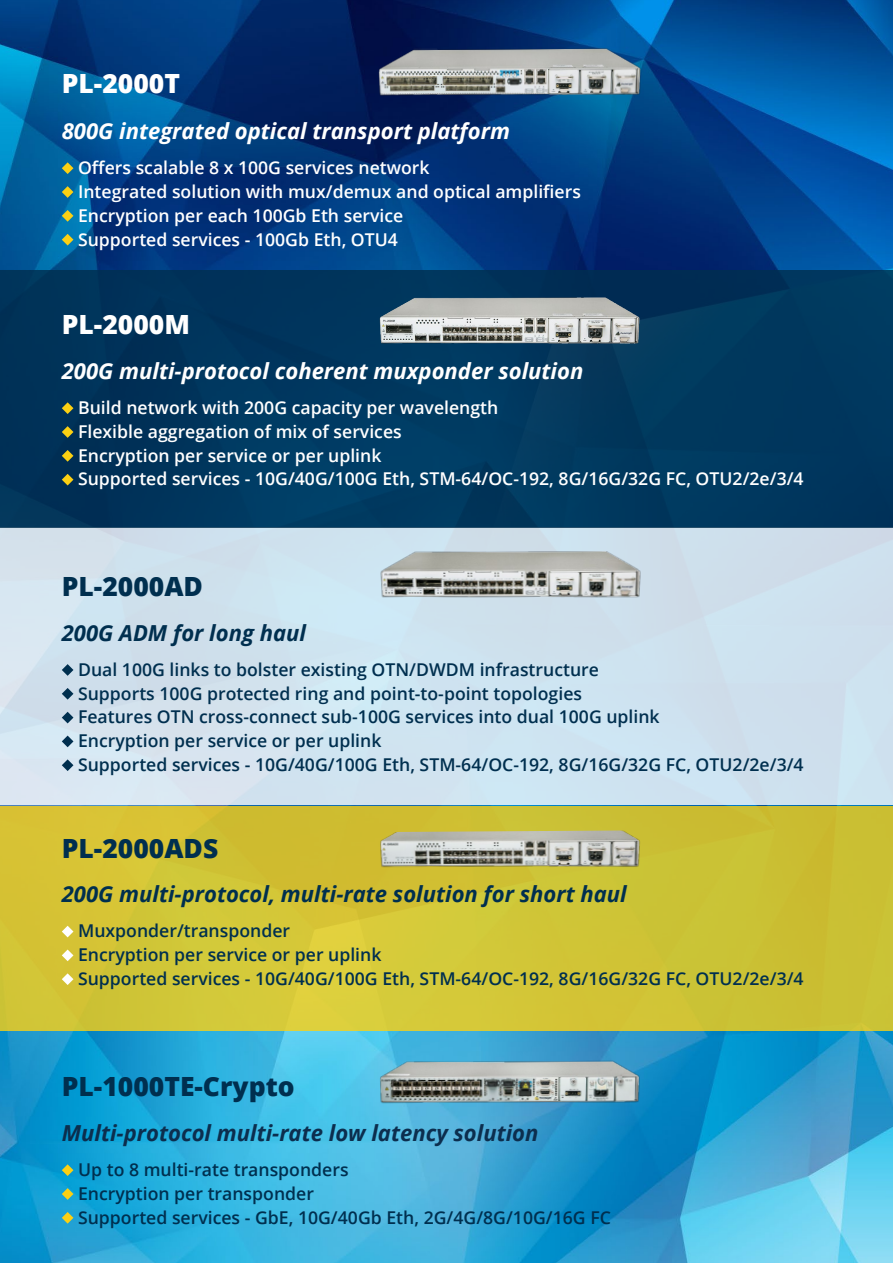
<style>
.page{position:relative;width:893px;height:1263px;background:#fff}
.page>*{position:absolute;margin:0;border:0;box-sizing:border-box;transform-origin:0 0}
.t1{font:800 26.4px "Open Sans";color:#002f4f}
.t2{font:800 26.4px "Open Sans";color:#fff}
.t3{font:italic 700 22.05px "Open Sans";color:#fff}
.t4{font:italic 700 22.05px "Open Sans";color:#002f4f}
.t5{font:italic 700 22.05px "Open Sans";color:#0c2e4e}
.t6{font:600 17.7px/23.9px "Open Sans";color:#002f4f}
.t7{font:600 17.7px/23.9px "Open Sans";color:#fff}
</style>
<div class="page">
<img style="left:0;top:0;width:893px;height:1263px">
<div style="left:0;top:527px;width:893px;height:278px;background:#cee2ef"></div>
<div style="left:0;top:270px;width:893px;height:257px;background:#00375d"></div>
<img style="left:379px;top:292px;width:265px;height:55px">
<svg style="left:62px;top:402px;width:11px;height:12px"></svg>
<svg style="left:62px;top:426px;width:11px;height:12px"></svg>
<svg style="left:62px;top:450px;width:11px;height:12px"></svg>
<svg style="left:62px;top:474px;width:11px;height:11px"></svg>
<img style="left:376px;top:47px;width:267px;height:52px">
<svg style="left:62px;top:162px;width:11px;height:12px"></svg>
<svg style="left:62px;top:186px;width:11px;height:12px"></svg>
<svg style="left:62px;top:210px;width:11px;height:12px"></svg>
<svg style="left:62px;top:234px;width:11px;height:11px"></svg>
<img style="left:377px;top:1057px;width:266px;height:50px">
<svg style="left:62px;top:1164px;width:11px;height:12px"></svg>
<svg style="left:62px;top:1188px;width:11px;height:12px"></svg>
<svg style="left:62px;top:1212px;width:11px;height:12px"></svg>
<div style="left:0;top:806px;width:893px;height:224px;background:#d0c335"></div>
<img style="left:380px;top:551px;width:261px;height:47px">
<svg style="left:62px;top:664px;width:11px;height:12px"></svg>
<svg style="left:62px;top:688px;width:11px;height:12px"></svg>
<svg style="left:62px;top:712px;width:11px;height:11px"></svg>
<svg style="left:62px;top:735px;width:11px;height:12px"></svg>
<svg style="left:62px;top:759px;width:11px;height:12px"></svg>
<img style="left:380px;top:830px;width:261px;height:38px">
<svg style="left:62px;top:926px;width:11px;height:11px"></svg>
<svg style="left:62px;top:949px;width:11px;height:12px"></svg>
<svg style="left:62px;top:973px;width:11px;height:12px"></svg>
<h1 class="t2" style="left:62px;top:63px;width:120px">PL-2000T</h1>
<p class="t3" style="left:62px;top:115px;width:450px">800G integrated optical transport platform</p>
<p class="t7" style="left:78px;top:155px;width:504px">Offers scalable x8 100G services network<br>Integrated solution with mux/demux and optical amplifiers Encryption per each 100Gb Eth service<br>Supported services - 100Gb Eth, OTU4</p>
<h1 class="t2" style="left:62px;top:304px;width:130px">PL-2000M</h1>
<p class="t3" style="left:62px;top:355px;width:523px">200G multi-protocol coherent muxponder solution</p>
<p class="t7" style="left:78px;top:395px;width:727px">Build network with 200G capacity per wavelength<br>Flexible aggregation of mix of services<br>Encryption per service or per uplink<br>Supported services - 10G/40G/100G Eth, STM-64/OC-192, G8 /16G/32G FC, OTU2/2e/3/4</p>
<h1 class="t1" style="left:62px;top:567px;width:143px">PL-2000AD</h1>
<p class="t4" style="left:62px;top:617px;width:246px">200G ADM for long haul</p>
<p class="t6" style="left:78px;top:657px;width:727px">Dual 100G links to bolster existing OTN/DWDM infrastructure<br>Supports 100G protected ring and point-to-point topologies<br>Features OTN cross-connect sub-100G services into dual 100G uplink<br>Encryption per service or per uplink<br>Supported services - 10G/40G/100G Eth, STM-64/OC-192, G8 /16G/32G FC, OTU2/2e/3/4</p>
<h1 class="t1" style="left:62px;top:828px;width:158px">PL-2000ADS</h1>
<p class="t4" style="left:62px;top:879px;width:566px">200G multi-protocol, multi-rate solution for short haul</p>
<p class="t6" style="left:78px;top:919px;width:727px">Muxponder/transponder<br>Encryption per service or per uplink<br>Supported services - 10G/40G/100G Eth, STM-64/OC-192, G8 /16G/32G FC, OTU2/2e/3/4</p>
<h1 class="t1" style="left:62px;top:1066px;width:234px">PL-1000TE-Crypto</h1>
<p class="t5" style="left:62px;top:1117px;width:478px">Multi-protocol multi-rate low latency solution</p>
<p class="t6" style="left:78px;top:1157px;width:534px">Up to 8 multi-rate transponders<br>Encryption per transponder<br>Supported services - GbE, 10G/40Gb Eth G2, /4G/8G/10G/16G FC</p>
</div>
